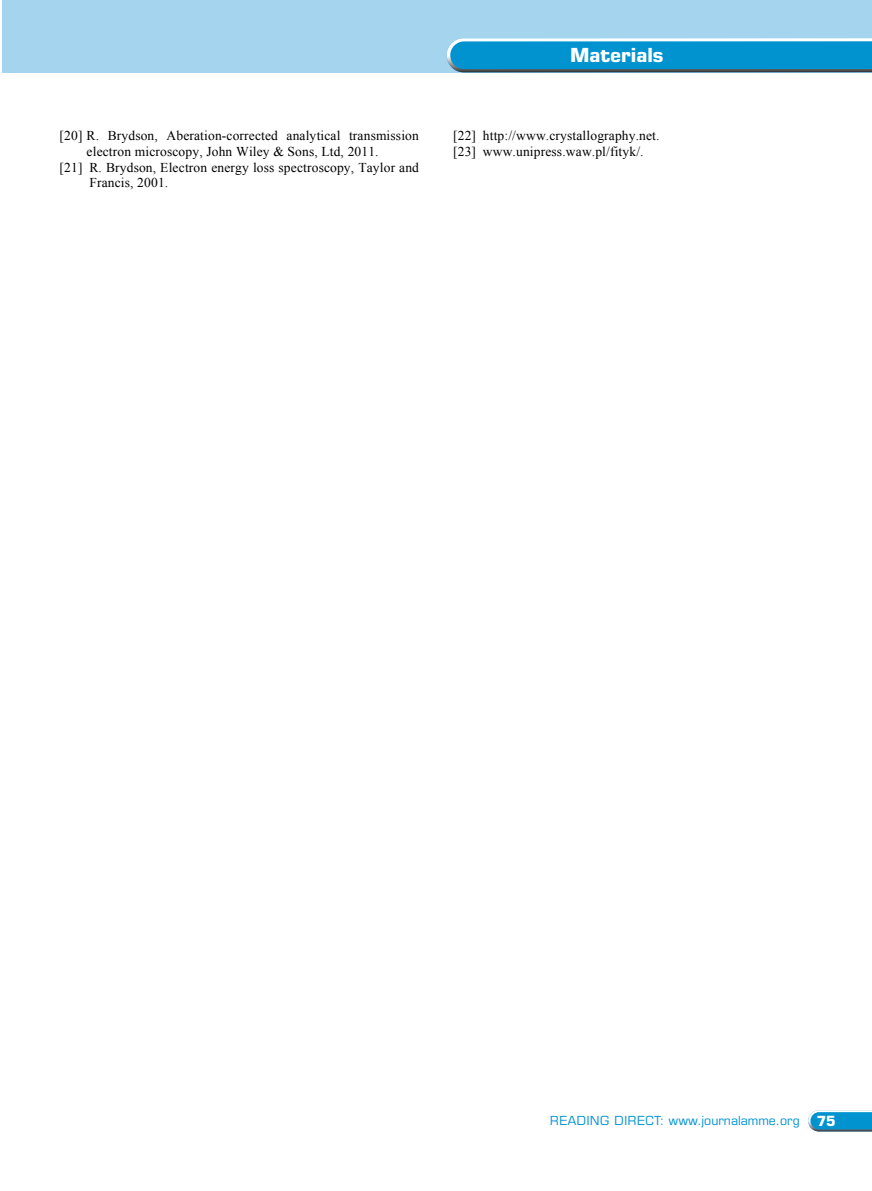
<style>
.page{position:relative;width:872px;height:1191px;background:#fff}
.page>*{position:absolute;margin:0;border:0;box-sizing:border-box;transform-origin:0 0}
.naglowek_-_temat{font:700 19.5px "Eurostile LT Pro";color:#fff}
.t1{font:13.5px/15.9px "Times New Roman";letter-spacing:.01em;color:#000}
.stopka_i_naglowek{font:12.6px "Eurostile LT Pro";color:#0093d0}
.s1{font-weight:700;font-size:14.1px;color:#fff}
</style>
<div class="page">
<svg style="left:808px;top:1110px;width:64px;height:21px"></svg>
<div style="left:2px;top:0;width:870px;height:72px;background:#a5d4ee"></div>
<svg style="left:446px;top:38px;width:426px;height:34px;background:#2198c9"></svg>
<p class="t1" style="left:60px;top:127px;width:361px">[20] R. Brydson, Aberation-corrected analytical transmission</p>
<p class="t1" style="left:87px;top:143px;width:293px">electron microscopy, John Wiley &amp; Sons, Ltd, 2011.</p>
<p class="t1" style="left:60px;top:159px;width:361px">[21] R. Brydson, Electron energy loss spectroscopy, Taylor and</p>
<p class="t1" style="left:89px;top:175px;width:80px">Francis, 2001.</p>
<p class="naglowek_-_temat" style="left:570px;top:43px;width:95px">Materials</p>
<p class="t1" style="left:453px;top:127px;width:208px">[22] http://www.crystallography.net. [23] www.unipress.waw.pl/fityk/.</p>
<p class="stopka_i_naglowek" style="left:550px;top:1113px;width:287px">READING DIRECT: www.journalamme.org <span class="s1">75</span></p>
</div>
